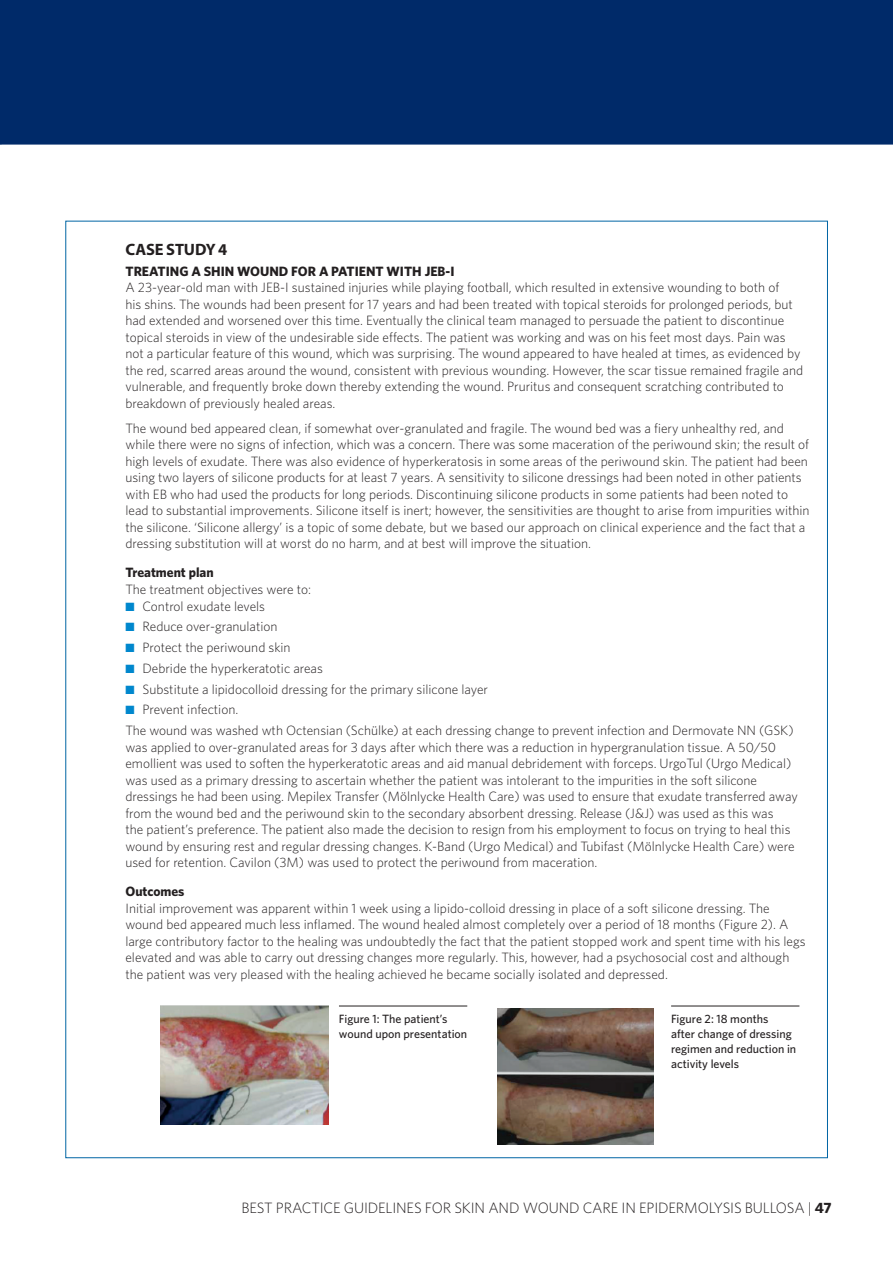
<style>
.page{position:relative;width:893px;height:1263px;background:#fff}
.page>*{position:absolute;margin:0;border:0;box-sizing:border-box;transform-origin:0 0}
.t1{font:700 16.5px "Myriad Pro";letter-spacing:-.01em;color:#231f20}
.t2{font:300 15px "Whitney";letter-spacing:-.01em;color:#231f20}
.t3{font:300 13.5px/16.5px "Whitney";color:#231f20}
.t4{font:700 13.5px "Whitney";color:#231f20}
.t5{font:500 12px/15px "Whitney";color:#231f20}
.s1{color:#0087cd}
.s2{font-weight:700}
</style>
<div class="page">
<div style="left:0;top:0;width:893px;height:145px;background:#002a69"></div>
<hr style="left:339px;top:1006px;width:128px;height:1px;background:#231f20">
<hr style="left:671px;top:1006px;width:128px;height:1px;background:#231f20">
<img style="left:160px;top:1005px;width:169px;height:120px">
<img style="left:498px;top:1008px;width:155px;height:137px">
<p class="t1" style="left:126px;top:239px;width:103px">CASE STUDY 4</p>
<p class="t4" style="left:125px;top:263px;width:331px">TREATING A SHIN WOUND FOR A PATIENT WITH JEB-I</p>
<p class="t3" style="left:125px;top:279px;width:679px">A 23-year-old man with JEB-I sustained injuries while playing football, which resulted in extensive wounding to both of<br>his shins. The wounds had been present for 17 years and had been treated with topical steroids for prolonged periods, but had extended and worsened over this time. Eventually the clinical team managed to persuade the patient to discontinue topical steroids in view of the undesirable side effects. The patient was working and was on his feet most days. Pain was not a particular feature of this wound, which was surprising. The wound appeared to have healed at times, as evidenced by the red, scarred areas around the wound, consistent with previous wounding. However, the scar tissue remained fragile and vulnerable, and frequently broke down thereby extending the wound. Pruritus and consequent scratching contributed to breakdown of previously healed areas.</p>
<p class="t3" style="left:125px;top:420px;width:686px">The wound bed appeared clean, if somewhat over-granulated and fragile. The wound bed was a fiery unhealthy red, and while there were no signs of infection, which was a concern. There was some maceration of the periwound skin; the result of high levels of exudate. There was also evidence of hyperkeratosis in some areas of the periwound skin. The patient had been using two layers of silicone products for at least 7 years. A sensitivity to silicone dressings had been noted in other patients with EB who had used the products for long periods. Discontinuing silicone products in some patients had been noted to lead to substantial improvements. Silicone itself is inert; however, the sensitivities are thought to arise from impurities within the silicone. ‘Silicone allergy’ is a topic of some debate, but we based our approach on clinical experience and the fact that a dressing substitution will at worst do no harm, and at best will improve the situation.</p>
<p class="t4" style="left:125px;top:565px;width:90px">Treatment plan</p>
<p class="t3" style="left:125px;top:581px;width:187px">The treatment objectives were to:</p>
<p class="t3" style="left:125px;top:597px;width:141px"><span class="s1">■</span> Control exudate levels</p>
<p class="t3" style="left:125px;top:618px;width:154px"><span class="s1">■</span> Reduce over-granulation</p>
<p class="t3" style="left:125px;top:639px;width:167px"><span class="s1">■</span> Protect the periwound skin</p>
<p class="t3" style="left:125px;top:660px;width:199px"><span class="s1">■</span> Debride the hyperkeratotic areas</p>
<p class="t3" style="left:125px;top:680px;width:364px"><span class="s1">■</span> Substitute a lipidocolloid dressing for the primary silicone layer</p>
<p class="t3" style="left:125px;top:699px;width:670px;line-height:20.7px"><span class="s1">■</span> Prevent infection.<br>The wound was washed wth Octensian (Schülke) at each dressing change to prevent infection and Dermovate NN (GSK)</p>
<p class="t3" style="left:125px;top:738px;width:674px">was applied to over-granulated areas for 3 days after which there was a reduction in hypergranulation tissue. A 50/50 emollient was used to soften the hyperkeratotic areas and aid manual debridement with forceps. UrgoTul (Urgo Medical) was used as a primary dressing to ascertain whether the patient was intolerant to the impurities in the soft silicone dressings he had been using. Mepilex Transfer (Mölnlycke Health Care) was used to ensure that exudate transferred away from the wound bed and the periwound skin to the secondary absorbent dressing. Release (J&amp;J) was used as this was<br>the patient’s preference. The patient also made the decision to resign from his employment to focus on trying to heal this wound by ensuring rest and regular dressing changes. K-Band (Urgo Medical) and Tubifast (Mölnlycke Health Care) were used for retention. Cavilon (3M) was used to protect the periwound from maceration.</p>
<p class="t4" style="left:125px;top:883px;width:61px">Outcomes</p>
<p class="t3" style="left:125px;top:900px;width:682px">Initial improvement was apparent within 1 week using a lipido-colloid dressing in place of a soft silicone dressing. The wound bed appeared much less inflamed. The wound healed almost completely over a period of 18 months (Figure 2). A large contributory factor to the healing was undoubtedly the fact that the patient stopped work and spent time with his legs elevated and was able to carry out dressing changes more regularly. This, however, had a psychosocial cost and although the patient was very pleased with the healing achieved he became socially isolated and depressed.</p>
<p class="t5" style="left:339px;top:1011px;width:130px">Figure 1: The patient’s wound upon presentation</p>
<p class="t5" style="left:671px;top:1011px;width:127px">Figure 2: 18 months<br>after change of dressing regimen and reduction in activity levels</p>
<p class="t2" style="left:241px;top:1199px;width:592px">BEST PRACTICE GUIDELINES FOR SKIN AND WOUND CARE IN EPIDERMOLYSIS BULLOSA | <span class="s2">47</span></p>
</div>
